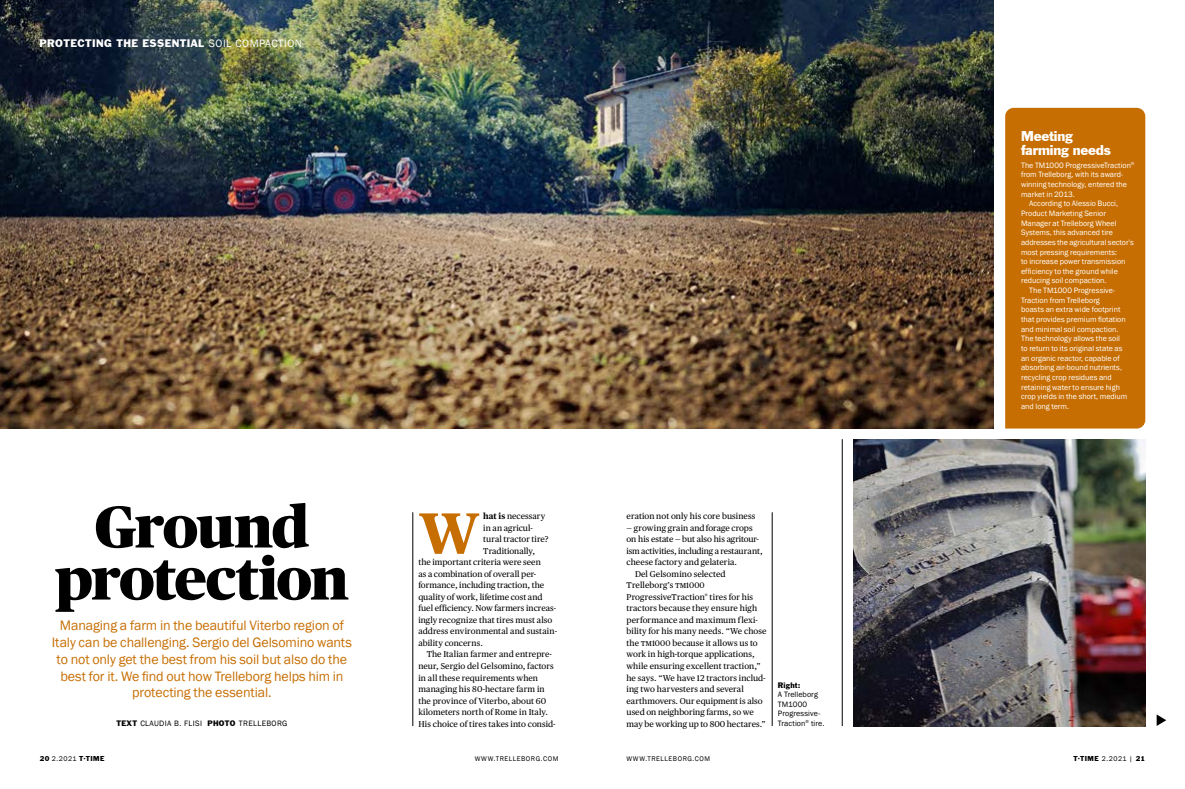
<style>
.page{position:relative;width:1185px;height:789px;background:#fff}
.page>*{position:absolute;margin:0;border:0;box-sizing:border-box;transform-origin:0 0}
.t1{font:900 58.8px/52px "Publico Headline";letter-spacing:-.02em;color:#000;text-align:center}
.t2{font:700 58.3px "Publico Text";color:#c76e03}
.t3{font:14px/16.8px "Franklin Gothic";letter-spacing:-.01em;color:#c76e03;text-align:center}
.t4{font:13px/14px "Franklin Gothic BT";letter-spacing:-.015em;color:#fff}
.t5{font:10px "Franklin Gothic BT";letter-spacing:.045em;color:#fff}
.t6{font:8.5px "Publico Text";letter-spacing:.005em;color:#000}
.t7{font:8.5px "Publico Text";letter-spacing:.025em;color:#000}
.t8{font:8px "Franklin Gothic";color:#fff}
.t9{font:8px/9.6px "Franklin Gothic";letter-spacing:.015em;color:#000}
.t10{font:8px "Franklin Gothic";letter-spacing:.045em;color:#000}
.t11{font:7.2px "Franklin Gothic BT";letter-spacing:.02em;color:#000}
.t12{font:7px "Franklin Gothic";letter-spacing:.08em;color:#000}
.t13{font:6.5px "Franklin Gothic BT";letter-spacing:.075em;color:#000}
.s1{font-family:"Franklin Gothic";font-size:11px}
.s2{font-family:"Franklin Gothic BT";font-size:7.2px}
.s3{font-weight:700}
.s4{font-size:8px}
.s5{font-family:"Franklin Gothic";font-size:7px}
</style>
<div class="page">
<img style="left:0;top:0;width:994px;height:428px">
<img style="left:854px;top:439px;width:291px;height:287px">
<div style="left:1005px;top:108px;width:140px;height:320px;background:#c76e03"></div>
<hr style="left:413px;top:512px;width:1px;height:213px;background:#000">
<hr style="left:772px;top:512px;width:1px;height:213px;background:#000">
<hr style="left:842px;top:439px;width:1px;height:286px;background:#000">
<svg style="left:1157px;top:714px;width:9px;height:11px"></svg>
<p class="t5" style="left:39px;top:38px;width:264px">PROTECTING THE ESSENTIAL <span class="s1">SOIL COMPACTION</span></p>
<h1 class="t1" style="left:55px;top:496px;width:295px">Ground protection</h1>
<h3 class="t3" style="left:52px;top:617px;width:302px">Managing a farm in the beautiful Viterbo region of Italy can be challenging. Sergio del Gelsomino wants to not only get the best from his soil but also do the best for it. We find out how Trelleborg helps him in protecting the essential.</h3>
<p class="t10" style="left:116px;top:718px;width:172px"><span class="s2">TEXT</span> CLAUDIA B. FLISI <span class="s2">PHOTO</span> TRELLEBORG</p>
<h2 class="t2" style="left:418px;top:487px;width:63px">W</h2>
<p class="t6" style="left:483px;top:509px;width:63px"><span class="s3">hat is</span> necessary</p>
<p class="t6" style="left:483px;top:521px;width:51px">in an agricul-</p>
<p class="t6" style="left:483px;top:532px;width:67px">tural tractor tire?</p>
<p class="t6" style="left:483px;top:544px;width:53px">Traditionally,</p>
<p class="t6" style="left:418px;top:555px;width:124px">the important criteria were seen</p>
<p class="t6" style="left:418px;top:567px;width:119px">as a combination of overall per-</p>
<p class="t6" style="left:418px;top:578px;width:127px">formance, including traction, the</p>
<p class="t6" style="left:418px;top:590px;width:126px">quality of work, lifetime cost and</p>
<p class="t6" style="left:418px;top:601px;width:139px">fuel efficiency. Now farmers increas-</p>
<p class="t6" style="left:418px;top:613px;width:136px">ingly recognize that tires must also</p>
<p class="t6" style="left:418px;top:624px;width:140px">address environmental and sustain-</p>
<p class="t6" style="left:418px;top:636px;width:66px">ability concerns.</p>
<p class="t6" style="left:427px;top:647px;width:127px">The Italian farmer and entrepre-</p>
<p class="t6" style="left:418px;top:659px;width:137px">neur, Sergio del Gelsomino, factors</p>
<p class="t6" style="left:418px;top:670px;width:121px">in all these requirements when</p>
<p class="t6" style="left:418px;top:682px;width:128px">managing his 80-hectare farm in</p>
<p class="t6" style="left:418px;top:693px;width:129px">the province of Viterbo, about 60</p>
<p class="t6" style="left:418px;top:705px;width:131px">kilometers north of Rome in Italy.</p>
<p class="t6" style="left:418px;top:716px;width:139px">His choice of tires takes into consid-</p>
<p class="t6" style="left:626px;top:509px;width:130px">eration not only his core business</p>
<p class="t6" style="left:626px;top:521px;width:128px">— growing grain and forage crops</p>
<p class="t6" style="left:626px;top:532px;width:134px">on his estate — but also his agritour-</p>
<p class="t6" style="left:626px;top:544px;width:138px">ism activities, including a restaurant,</p>
<p class="t6" style="left:626px;top:555px;width:112px">cheese factory and gelateria.</p>
<p class="t6" style="left:635px;top:567px;width:92px">Del Gelsomino selected</p>
<p class="t6" style="left:626px;top:578px;width:80px">Trelleborg’s tm<span class="s4">1000</span></p>
<p class="t6" style="left:626px;top:590px;width:128px">ProgressiveTraction<sup>®</sup> tires for his</p>
<p class="t6" style="left:626px;top:601px;width:132px">tractors because they ensure high</p>
<p class="t7" style="left:626px;top:613px;width:133px">performance and maximum flexi-</p>
<p class="t6" style="left:626px;top:624px;width:142px">bility for his many needs. “We chose</p>
<p class="t6" style="left:626px;top:636px;width:133px">the tm<span class="s4">1000</span> because it allows us to</p>
<p class="t6" style="left:626px;top:647px;width:130px">work in high-torque applications,</p>
<p class="t6" style="left:626px;top:659px;width:136px">while ensuring excellent traction,”</p>
<p class="t6" style="left:626px;top:670px;width:141px">he says. “We have 12 tractors includ-</p>
<p class="t6" style="left:626px;top:682px;width:119px">ing two harvesters and several</p>
<p class="t6" style="left:626px;top:693px;width:138px">earthmovers. Our equipment is also</p>
<p class="t6" style="left:626px;top:705px;width:129px">used on neighboring farms, so we</p>
<p class="t6" style="left:626px;top:716px;width:141px">may be working up to 800 hectares.”</p>
<p class="t11" style="left:778px;top:680px;width:24px">Right:</p>
<p class="t9" style="left:778px;top:689px;width:48px">A Trelleborg<br>TM1000<br>Progressive-<br>Traction<sup>®</sup> tire.</p>
<h3 class="t4" style="left:1021px;top:129px;width:91px">Meeting farming needs</h3>
<p class="t8" style="left:1021px;top:160px;width:115px">The TM1000 ProgressiveTraction<sup>®</sup></p>
<p class="t8" style="left:1021px;top:169px;width:104px">from Trelleborg, with its award-</p>
<p class="t8" style="left:1021px;top:179px;width:107px">winning technology, entered the</p>
<p class="t8" style="left:1021px;top:189px;width:55px">market in 2013.</p>
<p class="t8" style="left:1029px;top:198px;width:90px">According to Alessio Bucci,</p>
<p class="t8" style="left:1021px;top:208px;width:86px">Product Marketing Senior</p>
<p class="t8" style="left:1021px;top:218px;width:97px">Manager at Trelleborg Wheel</p>
<p class="t8" style="left:1021px;top:227px;width:93px">Systems, this advanced tire</p>
<p class="t8" style="left:1021px;top:237px;width:114px">addresses the agricultural sector’s</p>
<p class="t8" style="left:1021px;top:247px;width:98px">most pressing requirements:</p>
<p class="t8" style="left:1021px;top:256px;width:106px">to increase power transmission</p>
<p class="t8" style="left:1021px;top:266px;width:98px">efficiency to the ground while</p>
<p class="t8" style="left:1021px;top:275px;width:87px">reducing soil compaction.</p>
<p class="t8" style="left:1029px;top:285px;width:88px">The TM1000 Progressive-</p>
<p class="t8" style="left:1021px;top:295px;width:80px">Traction from Trelleborg</p>
<p class="t8" style="left:1021px;top:304px;width:101px">boasts an extra wide footprint</p>
<p class="t8" style="left:1021px;top:314px;width:106px">that provides premium flotation</p>
<p class="t8" style="left:1021px;top:324px;width:99px">and minimal soil compaction.</p>
<p class="t8" style="left:1021px;top:333px;width:100px">The technology allows the soil</p>
<p class="t8" style="left:1021px;top:343px;width:103px">to return to its original state as</p>
<p class="t8" style="left:1021px;top:353px;width:100px">an organic reactor, capable of</p>
<p class="t8" style="left:1021px;top:362px;width:102px">absorbing air-bound nutrients,</p>
<p class="t8" style="left:1021px;top:372px;width:92px">recycling crop residues and</p>
<p class="t8" style="left:1021px;top:382px;width:100px">retaining water to ensure high</p>
<p class="t8" style="left:1021px;top:391px;width:108px">crop yields in the short, medium</p>
<p class="t8" style="left:1021px;top:401px;width:49px">and long term.</p>
<p class="t13" style="left:40px;top:754px;width:66px">20 <span class="s5">2.2021</span> T·TIME</p>
<p class="t12" style="left:475px;top:753px;width:85px">WWW.TRELLEBORG.COM</p>
<p class="t12" style="left:626px;top:753px;width:85px">WWW.TRELLEBORG.COM</p>
<p class="t13" style="left:1073px;top:754px;width:73px">T·TIME <span class="s5">2.2021 |</span> 21</p>
</div>
